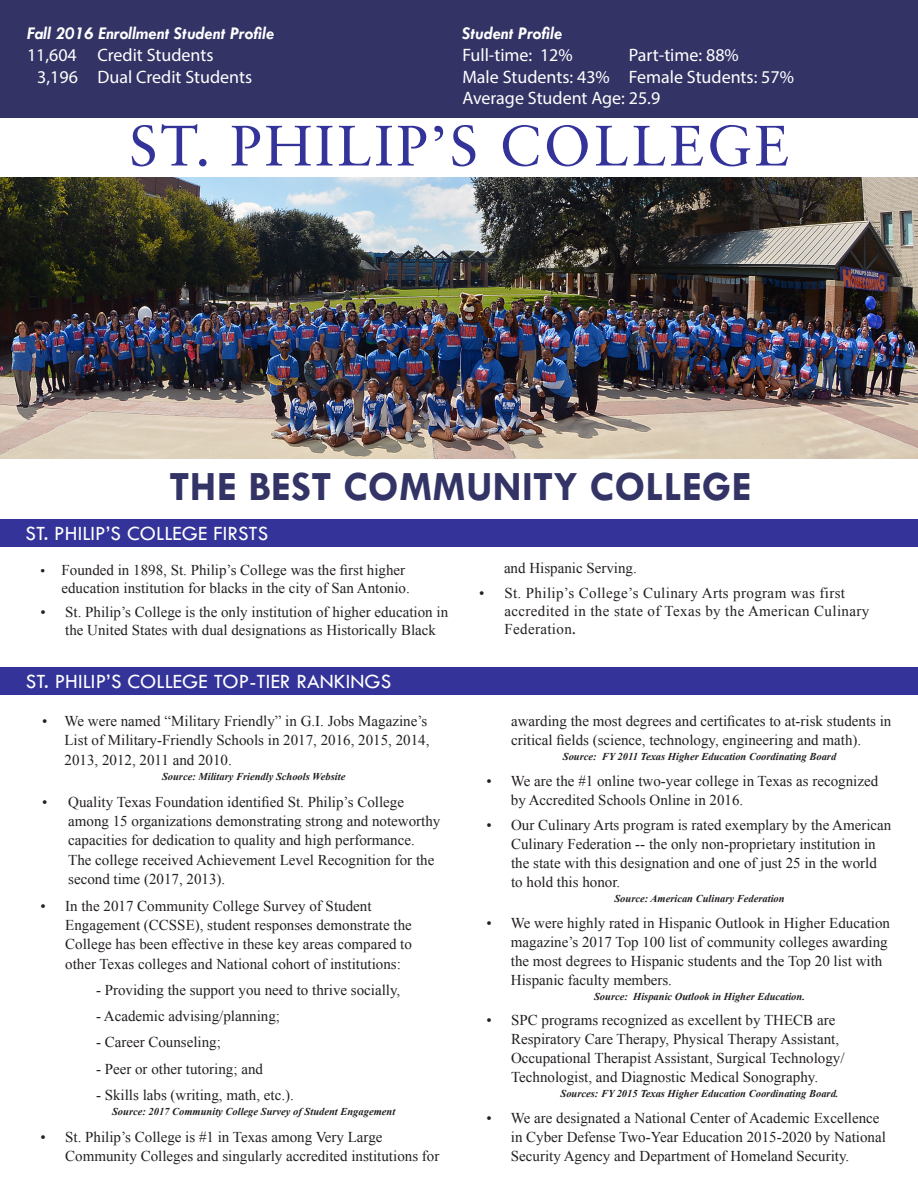
<style>
.page{position:relative;width:918px;height:1188px;background:#fff}
.page>*{position:absolute;margin:0;border:0;box-sizing:border-box;transform-origin:0 0}
.t1{font:57px "Sabon LT Std";letter-spacing:.05em;color:#339}
.t2{font:700 42px "Tw Cen";letter-spacing:.005em;color:#336}
.t3{font:21px "Tw Cen";letter-spacing:.005em;color:#fff}
.t4{font:18px "Myriad Pro";color:#fff}
.t5{font:italic 700 18px "Tw Cen";color:#fff}
.t6{font:15px/18.9px "Times New Roman";color:#231f20}
.t7{font:15px/18px "Times New Roman";letter-spacing:.025em;color:#231f20}
.t8{font:italic 700 10.5px "Times New Roman";color:#231f20}
.s1{font-family:"Myriad Pro";font-size:16.5px}
</style>
<div class="page">
<img style="left:0;top:177px;width:918px;height:282px">
<div style="left:0;top:0;width:918px;height:118px;background:#336"></div>
<div style="left:0;top:667px;width:918px;height:28px;background:#339"></div>
<div style="left:0;top:519px;width:918px;height:28px;background:#339"></div>
<p class="t5" style="left:27px;top:23px;width:249px">Fall 2016 Enrollment Student Profile</p>
<p class="t4" style="left:27px;top:44px;width:188px">11,604 Credit Students</p>
<p class="t4" style="left:37px;top:65px;width:216px">3,196 Dual Credit Students</p>
<p class="t5" style="left:462px;top:23px;width:102px">Student Profile</p>
<p class="t4" style="left:462px;top:44px;width:112px">Full-time: 12%</p>
<p class="t4" style="left:629px;top:44px;width:111px">Part-time: 88%</p>
<p class="t4" style="left:462px;top:65px;width:333px">Male Students: 43% Female Students: 57%</p>
<p class="t4" style="left:462px;top:87px;width:199px">Average Student Age: 25.9</p>
<p class="t1" style="left:129px;top:112px;width:661px">ST. PHILIP’S COLLEGE</p>
<p class="t2" style="left:170px;top:462px;width:583px">THE BEST COMMUNITY COLLEGE</p>
<p class="t3" style="left:25px;top:521px;width:244px">ST. PHILIP’S COLLEGE FIRSTS</p>
<p class="t6" style="left:62px;top:560px;width:350px;line-height:18px;text-indent:-21px"><span class="s1">•</span> Founded in 1898, St. Philip’s College was the first higher education institution for blacks in the city of San Antonio.</p>
<p class="t6" style="left:65px;top:603px;width:384px;line-height:18px;text-indent:-25px">• St. Philip’s College is the only institution of higher education in the United States with dual designations as Historically Black</p>
<p class="t3" style="left:26px;top:669px;width:367px">ST. PHILIP’S COLLEGE TOP-TIER RANKINGS</p>
<p class="t6" style="left:64px;top:711px;width:367px;line-height:19.5px;text-indent:-22px">• We were named “Military Friendly” in G.I. Jobs Magazine’s<br>List of Military-Friendly Schools in 2017, 2016, 2015, 2014,<br>2013, 2012, 2011 and 2010.</p>
<p class="t8" style="left:162px;top:770px;width:185px">Source: Military Friendly Schools Website</p>
<p class="t6" style="left:68px;top:792px;width:374px;line-height:19.5px;text-indent:-26px">• Quality Texas Foundation identified St. Philip’s College among 15 organizations demonstrating strong and noteworthy capacities for dedication to quality and high performance.<br>The college received Achievement Level Recognition for the second time (2017, 2013).</p>
<p class="t6" style="left:65px;top:896px;width:348px;line-height:19.5px;text-indent:-25px">• In the 2017 Community College Survey of Student Engagement (CCSSE), student responses demonstrate the College has been effective in these key areas compared to other Texas colleges and National cohort of institutions:</p>
<p class="t6" style="left:96px;top:980px;width:306px">- Providing the support you need to thrive socially,</p>
<p class="t6" style="left:96px;top:1006px;width:186px">- Academic advising/planning;</p>
<p class="t6" style="left:96px;top:1033px;width:126px">- Career Counseling;</p>
<p class="t6" style="left:96px;top:1059px;width:169px">- Peer or other tutoring; and</p>
<p class="t6" style="left:96px;top:1085px;width:199px">- Skills labs (writing, math, etc.).</p>
<p class="t8" style="left:112px;top:1105px;width:285px">Source: 2017 Community College Survey of Student Engagement</p>
<p class="t6" style="left:65px;top:1127px;width:376px;line-height:19.5px;text-indent:-25px">• St. Philip’s College is #1 in Texas among Very Large<br>Community Colleges and singularly accredited institutions for</p>
<p class="t6" style="left:504px;top:558px;width:134px">and Hispanic Serving.</p>
<p class="t7" style="left:504px;top:583px;width:367px;text-indent:-25px">• St. Philip’s College’s Culinary Arts program was first accredited in the state of Texas by the American Culinary<br>Federation<span class="s1">.</span></p>
<p class="t6" style="left:511px;top:711px;width:382px">awarding the most degrees and certificates to at-risk students in critical fields (science, technology, engineering and math).</p>
<p class="t8" style="left:563px;top:749px;width:275px">Source: FY 2011 Texas Higher Education Coordinating Board</p>
<p class="t6" style="left:511px;top:771px;width:369px;text-indent:-24px">• We are the #1 online two-year college in Texas as recognized by Accredited Schools Online in 2016.</p>
<p class="t6" style="left:511px;top:816px;width:382px;text-indent:-25px">• Our Culinary Arts program is rated exemplary by the American Culinary Federation -- the only non-proprietary institution in the state with this designation and one of just 25 in the world to hold this honor.</p>
<p class="t8" style="left:614px;top:891px;width:172px">Source: American Culinary Federation</p>
<p class="t6" style="left:511px;top:913px;width:381px;text-indent:-24px">• We were highly rated in Hispanic Outlook in Higher Education magazine’s 2017 Top 100 list of community colleges awarding the most degrees to Hispanic students and the Top 20 list with Hispanic faculty members.</p>
<p class="t8" style="left:594px;top:989px;width:212px">Source: Hispanic Outlook in Higher Education.</p>
<p class="t6" style="left:511px;top:1011px;width:335px;text-indent:-25px">• SPC programs recognized as excellent by THECB are Respiratory Care Therapy, Physical Therapy Assistant, Occupational Therapist Assistant, Surgical Technology/ Technologist, and Diagnostic Medical Sonography.</p>
<p class="t8" style="left:561px;top:1086px;width:280px">Sources: FY 2015 Texas Higher Education Coordinating Board.</p>
<p class="t6" style="left:511px;top:1108px;width:377px;text-indent:-24px">• We are designated a National Center of Academic Excellence in Cyber Defense Two-Year Education 2015-2020 by National<br>Security Agency and Department of Homeland Security.</p>
</div>
